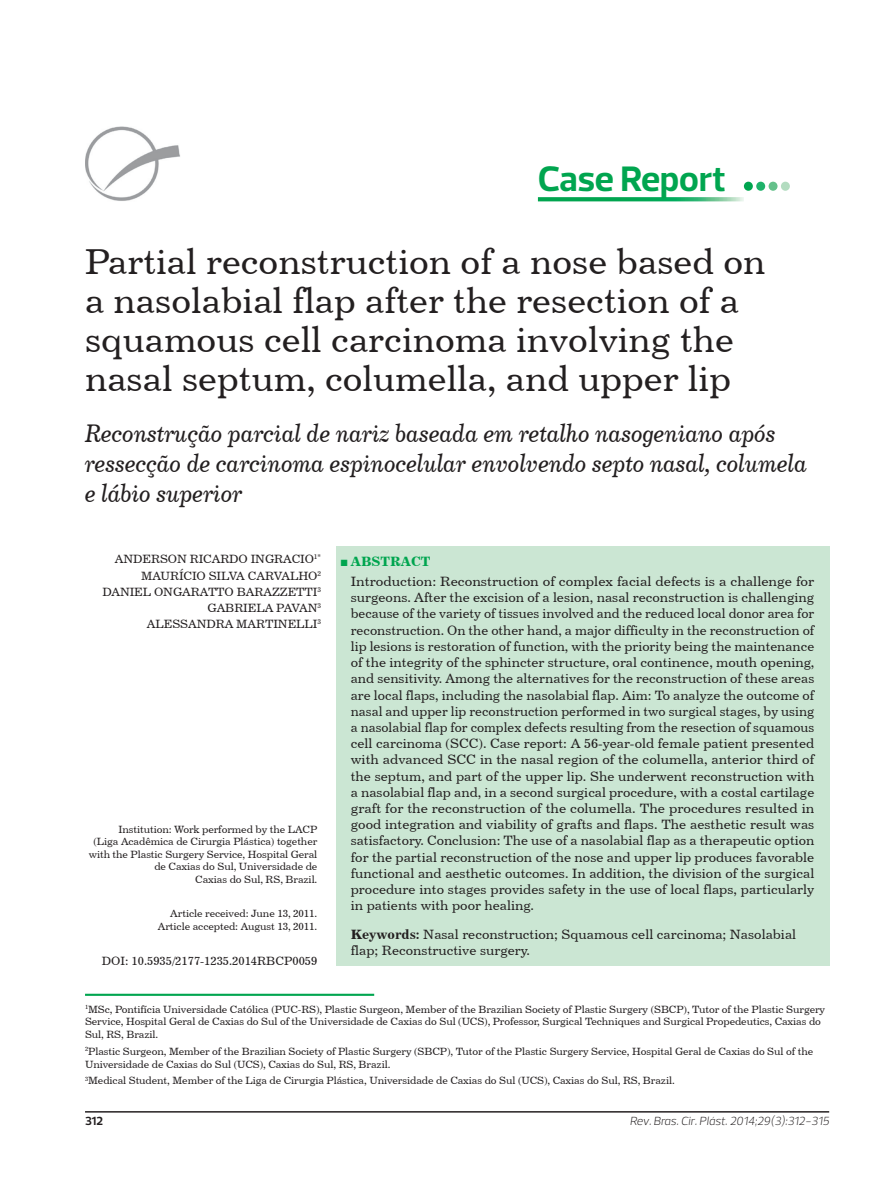
<style>
.page{position:relative;width:893px;height:1191px;background:#fff}
.page>*{position:absolute;margin:0;border:0;box-sizing:border-box;transform-origin:0 0}
.t1{font:36px/39px "Century 731 BT Roman A";color:#231f20}
.t2{font:700 36px "Prelo";color:#00a54f}
.t3{font:25.5px/30px "Century 731 BT Italic A";letter-spacing:-.01em;color:#231f20;scale:.9 1}
.t4{font:13.5px/16.2px "Century 731 BT Roman A";color:#231f20;text-align:justify}
.t5{font:13.5px "Century 731 BT Bold A";color:#00a54f}
.t6{font:12px/16.2px "Century 731 BT Roman A";letter-spacing:-.01em;color:#231f20;text-align:right}
.t7{font:italic 300 12px "Prelo";color:#231f20}
.t8{font:700 12px "Prelo";color:#231f20}
.t9{font:10.5px/12.6px "Century 731 BT Roman A";letter-spacing:-.01em;color:#231f20}
.s1{font-family:"Times New Roman";font-weight:700}
.s2{font-family:"Century 731 BT Bold A"}
</style>
<div class="page">
<img style="left:85px;top:127px;width:95px;height:74px">
<hr style="left:85px;top:1111px;width:744px;height:1px;background:#231f20">
<svg style="left:538px;top:197px;width:206px;height:4px"></svg>
<div style="left:744px;top:182px;width:9px;height:9px;background:#00a54f;border-radius:50%"></div>
<div style="left:769px;top:182px;width:8px;height:9px;background:#65c18b;border-radius:50%"></div>
<div style="left:756px;top:182px;width:9px;height:9px;background:#1eb26a;border-radius:50%"></div>
<div style="left:781px;top:182px;width:9px;height:9px;background:#b3dcc0;border-radius:50%"></div>
<div style="left:336px;top:547px;width:493px;height:419px;background:#cbe6d3"></div>
<hr style="left:85px;top:993px;width:289px;height:2px;background:#00a54f">
<h1 class="t2" style="left:538px;top:157px;width:189px">Case Report</h1>
<h1 class="t1" style="left:85px;top:241px;width:682px">Partial reconstruction of a nose based on a nasolabial flap after the resection of a squamous cell carcinoma involving the nasal septum, columella, and upper lip</h1>
<h2 class="t3" style="left:85px;top:418px;width:804px">Reconstrução parcial de nariz baseada em retalho nasogeniano após ressecção de carcinoma espinocelular envolvendo septo nasal, columela e lábio superior</h2>
<p class="t6" style="left:102px;top:551px;width:220px">ANDERSON RICARDO INGRACIO<sup>1*<br></sup>MAURÍCIO SILVA CARVALHO<sup>2<br></sup>DANIEL ONGARATTO BARAZZETTI<sup>3<br></sup>GABRIELA PAVAN<sup>3<br></sup>ALESSANDRA MARTINELLI<sup>3</sup></p>
<p class="t9" style="left:89px;top:822px;width:230px;text-align:right">Institution: Work performed by the LACP<br>(Liga Acadêmica de Cirurgia Plástica) together with the Plastic Surgery Service, Hospital Geral de Caxias do Sul, Universidade de<br>Caxias do Sul, RS, Brazil.</p>
<p class="t9" style="left:158px;top:906px;width:161px;text-align:right">Article received: June 13, 2011.<br>Article accepted: August 13, 2011.</p>
<p class="t6" style="left:102px;top:952px;width:217px">DOI: 10.5935/2177-1235.2014RBCP0059</p>
<p class="t5" style="left:340px;top:552px;width:92px"><span class="s1">■</span> ABSTRACT</p>
<p class="t4" style="left:351px;top:573px;width:465px">Introduction: Reconstruction of complex facial defects is a challenge for surgeons. After the excision of a lesion, nasal reconstruction is challenging because of the variety of tissues involved and the reduced local donor area for reconstruction. On the other hand, a major difficulty in the reconstruction of lip lesions is restoration of function, with the priority being the maintenance of the integrity of the sphincter structure, oral continence, mouth opening, and sensitivity. Among the alternatives for the reconstruction of these areas are local flaps, including the nasolabial flap. Aim: To analyze the outcome of nasal and upper lip reconstruction performed in two surgical stages, by using a nasolabial flap for complex defects resulting from the resection of squamous cell carcinoma (SCC). Case report: A 56-year-old female patient presented with advanced SCC in the nasal region of the columella, anterior third of the septum, and part of the upper lip. She underwent reconstruction with a nasolabial flap and, in a second surgical procedure, with a costal cartilage graft for the reconstruction of the columella. The procedures resulted in good integration and viability of grafts and flaps. The aesthetic result was satisfactory. Conclusion: The use of a nasolabial flap as a therapeutic option for the partial reconstruction of the nose and upper lip produces favorable functional and aesthetic outcomes. In addition, the division of the surgical procedure into stages provides safety in the use of local flaps, particularly in patients with poor healing.</p>
<p class="t4" style="left:351px;top:926px;width:447px"><span class="s2">Keywords:</span> Nasal reconstruction; Squamous cell carcinoma; Nasolabial flap; Reconstructive surgery.</p>
<p class="t9" style="left:85px;top:1002px;width:742px"><sup>1</sup>MSc, Pontifícia Universidade Católica (PUC-RS), Plastic Surgeon, Member of the Brazilian Society of Plastic Surgery (SBCP), Tutor of the Plastic Surgery<br>Service, Hospital Geral de Caxias do Sul of the Universidade de Caxias do Sul (UCS), Professor, Surgical Techniques and Surgical Propedeutics, Caxias do<br>Sul, RS, Brazil.</p>
<p class="t9" style="left:85px;top:1044px;width:730px"><sup>2</sup>Plastic Surgeon, Member of the Brazilian Society of Plastic Surgery (SBCP), Tutor of the Plastic Surgery Service, Hospital Geral de Caxias do Sul of the<br>Universidade de Caxias do Sul (UCS), Caxias do Sul, RS, Brazil.</p>
<p class="t9" style="left:85px;top:1074px;width:591px"><sup>3</sup>Medical Student, Member of the Liga de Cirurgia Plástica, Universidade de Caxias do Sul (UCS), Caxias do Sul, RS, Brazil.</p>
<p class="t8" style="left:85px;top:1114px;width:19px">312</p>
<p class="t7" style="left:630px;top:1114px;width:201px">Rev. Bras. Cir. Plást. 2014;29(3):312-315</p>
</div>
